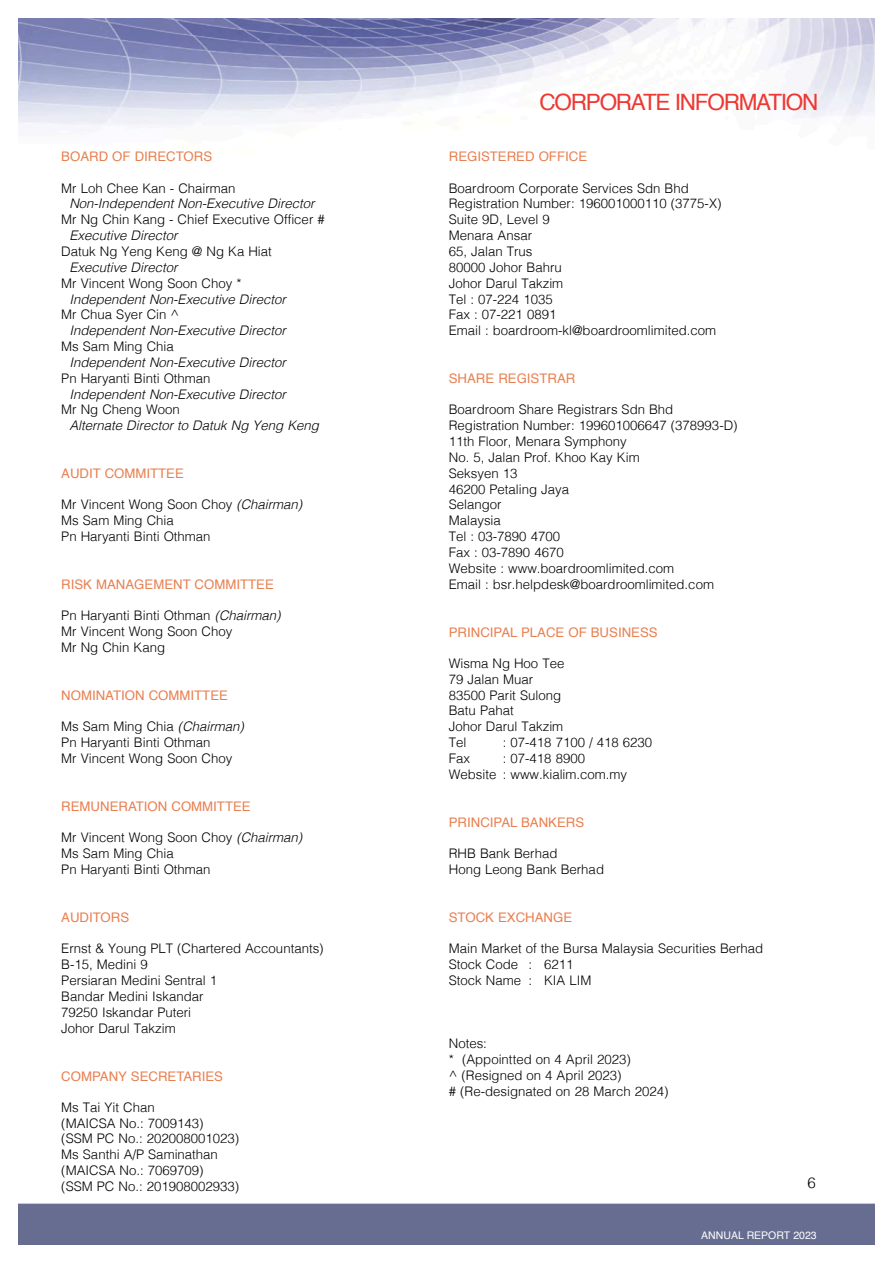
<style>
.page{position:relative;width:893px;height:1263px;background:#fff}
.page>*{position:absolute;margin:0;border:0;box-sizing:border-box;transform-origin:0 0}
.t1{font:22.5px "Helvetica";letter-spacing:-.055em;color:#ed3833}
.t2{font:300 15px "Helvetica";color:#000}
.t3{font:300 13.2px/15.9px "Helvetica";color:#000}
.t4{font:italic 300 13.2px "Helvetica";color:#000}
.t5{font:13.2px "Helvetica";color:#e87f50}
.t6{font:10.5px "Helvetica";color:#fff}
.s1{font-style:italic}
</style>
<div class="page">
<img style="left:18px;top:18px;width:856px;height:107px">
<div style="left:18px;top:1204px;width:856px;height:41px;background:#666d91"></div>
<p class="t5" style="left:61px;top:151px;width:152px">BOARD OF DIRECTORS</p>
<p class="t3" style="left:61px;top:181px;width:176px">Mr Loh Chee Kan - Chairman</p>
<p class="t4" style="left:69px;top:198px;width:247px">Non-Independent Non-Executive Director</p>
<p class="t3" style="left:61px;top:213px;width:265px">Mr Ng Chin Kang - Chief Executive Officer #</p>
<p class="t4" style="left:69px;top:230px;width:110px">Executive Director</p>
<p class="t3" style="left:61px;top:245px;width:212px">Datuk Ng Yeng Keng @ Ng Ka Hiat</p>
<p class="t4" style="left:69px;top:262px;width:110px">Executive Director</p>
<p class="t3" style="left:61px;top:276px;width:182px">Mr Vincent Wong Soon Choy *</p>
<p class="t4" style="left:69px;top:293px;width:218px">Independent Non-Executive Director</p>
<p class="t3" style="left:61px;top:308px;width:120px">Mr Chua Syer Cin ^</p>
<p class="t4" style="left:69px;top:325px;width:218px">Independent Non-Executive Director</p>
<p class="t3" style="left:61px;top:340px;width:114px">Ms Sam Ming Chia</p>
<p class="t4" style="left:69px;top:357px;width:218px">Independent Non-Executive Director</p>
<p class="t3" style="left:61px;top:371px;width:151px">Pn Haryanti Binti Othman</p>
<p class="t4" style="left:69px;top:388px;width:218px">Independent Non-Executive Director</p>
<p class="t3" style="left:61px;top:403px;width:120px">Mr Ng Cheng Woon</p>
<p class="t4" style="left:69px;top:420px;width:251px">Alternate Director to Datuk Ng Yeng Keng</p>
<p class="t5" style="left:61px;top:468px;width:124px">AUDIT COMMITTEE</p>
<p class="t3" style="left:61px;top:498px;width:242px">Mr Vincent Wong Soon Choy <span class="s1">(Chairman)<br></span>Ms Sam Ming Chia<br>Pn Haryanti Binti Othman</p>
<p class="t5" style="left:61px;top:579px;width:214px">RISK MANAGEMENT COMMITTEE</p>
<p class="t3" style="left:61px;top:609px;width:221px">Pn Haryanti Binti Othman <span class="s1">(Chairman)<br></span>Mr Vincent Wong Soon Choy<br>Mr Ng Chin Kang</p>
<p class="t5" style="left:61px;top:690px;width:168px">NOMINATION COMMITTEE</p>
<p class="t3" style="left:61px;top:720px;width:184px">Ms Sam Ming Chia <span class="s1">(Chairman)<br></span>Pn Haryanti Binti Othman<br>Mr Vincent Wong Soon Choy</p>
<p class="t5" style="left:61px;top:801px;width:191px">REMUNERATION COMMITTEE</p>
<p class="t3" style="left:61px;top:831px;width:242px">Mr Vincent Wong Soon Choy <span class="s1">(Chairman)<br></span>Ms Sam Ming Chia<br>Pn Haryanti Binti Othman</p>
<p class="t5" style="left:61px;top:912px;width:69px">AUDITORS</p>
<p class="t3" style="left:61px;top:942px;width:264px">Ernst &amp; Young PLT (Chartered Accountants)<br>B-15, Medini 9<br>Persiaran Medini Sentral 1<br>Bandar Medini Iskandar<br>79250 Iskandar Puteri<br>Johor Darul Takzim</p>
<p class="t5" style="left:61px;top:1070px;width:163px">COMPANY SECRETARIES</p>
<p class="t3" style="left:61px;top:1100px;width:179px">Ms Tai Yit Chan<br>(MAICSA No.: 7009143)<br>(SSM PC No.: 202008001023)<br>Ms Santhi A/P Saminathan (MAICSA No.: 7069709)<br>(SSM PC No.: 201908002933)</p>
<h1 class="t1" style="left:539px;top:93px;width:280px">CORPORATE INFORMATION</h1>
<p class="t5" style="left:449px;top:151px;width:140px">REGISTERED OFFICE</p>
<p class="t3" style="left:449px;top:181px;width:274px">Boardroom Corporate Services Sdn Bhd<br>Registration Number: 196001000110 (3775-X)<br>Suite 9D, Level 9<br>Menara Ansar<br>65, Jalan Trus<br>80000 Johor Bahru<br>Johor Darul Takzim<br>Tel : 07-224 1035<br>Fax : 07-221 0891<br>Email : boardroom-kl@boardroomlimited.com</p>
<p class="t5" style="left:449px;top:373px;width:128px">SHARE REGISTRAR</p>
<p class="t3" style="left:449px;top:403px;width:290px">Boardroom Share Registrars Sdn Bhd<br>Registration Number: 199601006647 (378993-D)<br>11th Floor, Menara Symphony<br>No. 5, Jalan Prof. Khoo Kay Kim<br>Seksyen 13<br>46200 Petaling Jaya<br>Selangor<br>Malaysia<br>Tel : 03-7890 4700<br>Fax : 03-7890 4670<br>Website : www.boardroomlimited.com<br>Email : bsr.helpdesk@boardroomlimited.com</p>
<p class="t5" style="left:449px;top:626px;width:210px">PRINCIPAL PLACE OF BUSINESS</p>
<p class="t3" style="left:449px;top:656px;width:117px">Wisma Ng Hoo Tee<br>79 Jalan Muar<br>83500 Parit Sulong<br>Batu Pahat<br>Johor Darul Takzim<br>Tel</p>
<p class="t3" style="left:503px;top:736px;width:151px">: 07-418 7100 / 418 6230</p>
<p class="t3" style="left:449px;top:751px;width:23px">Fax</p>
<p class="t3" style="left:449px;top:751px;width:180px;text-indent:54px">: 07-418 8900<br>Website : www.kialim.com.my</p>
<p class="t5" style="left:449px;top:817px;width:137px">PRINCIPAL BANKERS</p>
<p class="t3" style="left:449px;top:846px;width:157px">RHB Bank Berhad<br>Hong Leong Bank Berhad</p>
<p class="t5" style="left:449px;top:912px;width:125px">STOCK EXCHANGE</p>
<p class="t3" style="left:449px;top:941px;width:316px">Main Market of the Bursa Malaysia Securities Berhad<br>Stock Code : 6211<br>Stock Name : KIA LIM</p>
<p class="t3" style="left:449px;top:1037px;width:221px">Notes:<br>* (Appointted on 4 April 2023)<br>^ (Resigned on 4 April 2023)<br># (Re-designated on 28 March 2024)</p>
<p class="t2" style="left:807px;top:1176px;width:10px">6</p>
<p class="t6" style="left:701px;top:1231px;width:117px">ANNUAL REPORT 2023</p>
</div>
